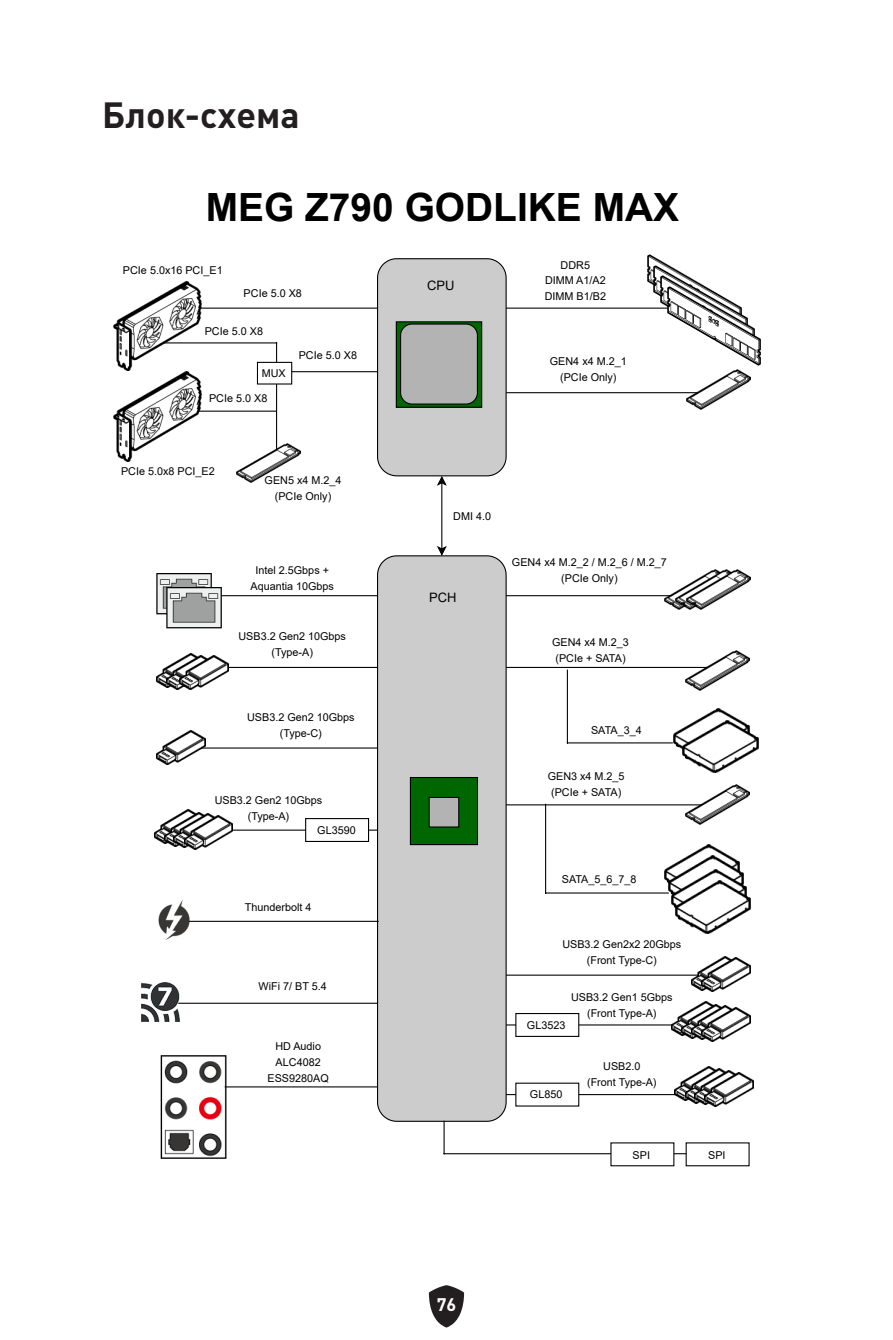
<style>
.page{position:relative;width:893px;height:1340px;background:#fff}
.page>*{position:absolute;margin:0;border:0;box-sizing:border-box;transform-origin:0 0}
.t1{font:700 38.93px "Arial";color:#000}
.t2{font:700 36px "MSI Din Pro Noto CJK";color:#231f20}
.t3{font:700 18px "MSI Din Pro Noto CJK";color:#fff}
.t4{font:13.05px "Arial";color:#000}
.t5{font:10.8px/16.2px "Arial";color:#000;text-align:center}
</style>
<div class="page">
<svg style="left:429px;top:1285px;width:35px;height:42px"></svg>
<hr style="left:194px;top:747px;width:190px;height:1px;background:#000">
<hr style="left:502px;top:1094px;width:179px;height:1px;background:#000">
<hr style="left:225px;top:1086px;width:162px;height:1px;background:#000">
<hr style="left:178px;top:1002px;width:204px;height:1px;background:#000">
<hr style="left:502px;top:1024px;width:179px;height:1px;background:#000">
<hr style="left:499px;top:974px;width:209px;height:1px;background:#000">
<hr style="left:158px;top:342px;width:119px;height:1px;background:#000">
<hr style="left:276px;top:343px;width:1px;height:108px;background:#000">
<hr style="left:291px;top:371px;width:93px;height:1px;background:#000">
<hr style="left:197px;top:410px;width:80px;height:2px;background:#000">
<hr style="left:222px;top:829px;width:188px;height:1px;background:#000">
<hr style="left:189px;top:307px;width:497px;height:2px;background:#000">
<hr style="left:502px;top:804px;width:206px;height:1px;background:#000">
<hr style="left:213px;top:667px;width:520px;height:1px;background:#000">
<hr style="left:211px;top:595px;width:496px;height:1px;background:#000">
<hr style="left:506px;top:392px;width:202px;height:1px;background:#000">
<img style="left:114px;top:281px;width:87px;height:180px">
<img style="left:664px;top:591px;width:12px;height:18px">
<img style="left:156px;top:573px;width:55px;height:41px">
<img style="left:648px;top:255px;width:21px;height:54px">
<img style="left:654px;top:265px;width:34px;height:44px">
<img style="left:661px;top:276px;width:44px;height:33px">
<img style="left:667px;top:286px;width:94px;height:79px">
<img style="left:686px;top:369px;width:64px;height:40px">
<img style="left:167px;top:588px;width:55px;height:41px">
<img style="left:157px;top:730px;width:48px;height:34px">
<img style="left:674px;top:708px;width:66px;height:41px">
<img style="left:682px;top:720px;width:76px;height:52px">
<div style="left:376px;top:555px;width:131px;height:567px;background:#ccc"></div>
<div style="left:410px;top:777px;width:67px;height:67px;background:#060"></div>
<div style="left:410px;top:777px;width:68px;height:68px;border:1px solid #000"></div>
<div style="left:429px;top:797px;width:30px;height:30px;background:#b3b3b3"></div>
<div style="left:429px;top:797px;width:30px;height:30px;border:1px solid #000"></div>
<img style="left:161px;top:1055px;width:65px;height:103px">
<hr style="left:441px;top:483px;width:1px;height:66px;background:#000">
<svg style="left:436px;top:544px;width:12px;height:12px"></svg>
<img style="left:157px;top:653px;width:38px;height:34px">
<img style="left:167px;top:655px;width:12px;height:34px">
<img style="left:179px;top:655px;width:49px;height:34px">
<img style="left:236px;top:443px;width:64px;height:40px">
<div style="left:257px;top:362px;width:35px;height:22px;background:#fff"></div>
<div style="left:257px;top:362px;width:35px;height:22px;border:1px solid #000"></div>
<img style="left:676px;top:585px;width:11px;height:24px">
<img style="left:687px;top:570px;width:64px;height:39px">
<img style="left:685px;top:650px;width:64px;height:40px">
<img style="left:685px;top:784px;width:65px;height:40px">
<hr style="left:567px;top:742px;width:105px;height:1px;background:#000">
<hr style="left:567px;top:670px;width:1px;height:73px;background:#000">
<div style="left:516px;top:1013px;width:63px;height:23px;background:#fff"></div>
<div style="left:515px;top:1013px;width:64px;height:23px;border:1px solid #000"></div>
<div style="left:306px;top:818px;width:63px;height:23px;background:#fff"></div>
<div style="left:305px;top:818px;width:64px;height:24px;border:1px solid #000"></div>
<img style="left:158px;top:900px;width:35px;height:40px">
<hr style="left:189px;top:920px;width:190px;height:1px;background:#000">
<div style="left:516px;top:1083px;width:63px;height:23px;background:#fff"></div>
<svg style="left:376px;top:258px;width:131px;height:229px;background:#babdba"></svg>
<img style="left:154px;top:809px;width:40px;height:35px">
<img style="left:164px;top:812px;width:38px;height:34px">
<img style="left:174px;top:813px;width:38px;height:34px">
<img style="left:184px;top:815px;width:49px;height:34px">
<img style="left:672px;top:1001px;width:40px;height:34px">
<img style="left:682px;top:1004px;width:37px;height:34px">
<img style="left:691px;top:1005px;width:38px;height:34px">
<img style="left:701px;top:1007px;width:49px;height:34px">
<img style="left:691px;top:956px;width:37px;height:34px">
<img style="left:701px;top:957px;width:49px;height:34px">
<img style="left:664px;top:844px;width:64px;height:50px">
<img style="left:668px;top:855px;width:72px;height:39px">
<img style="left:671px;top:869px;width:73px;height:39px">
<img style="left:675px;top:881px;width:76px;height:52px">
<img style="left:675px;top:1066px;width:38px;height:34px">
<img style="left:685px;top:1068px;width:38px;height:35px">
<img style="left:694px;top:1070px;width:39px;height:34px">
<img style="left:705px;top:1072px;width:48px;height:34px">
<hr style="left:444px;top:1153px;width:275px;height:1px;background:#000">
<hr style="left:444px;top:1121px;width:1px;height:32px;background:#000">
<div style="left:611px;top:1142px;width:63px;height:23px;background:#fff"></div>
<div style="left:686px;top:1142px;width:63px;height:23px;background:#fff"></div>
<img style="left:141px;top:982px;width:38px;height:39px">
<hr style="left:546px;top:892px;width:122px;height:1px;background:#000">
<hr style="left:545px;top:804px;width:1px;height:89px;background:#000">
<h2 class="t2" style="left:102px;top:94px;width:199px">Блок-схема</h2>
<h1 class="t1" style="left:206px;top:180px;width:475px">MEG Z790 GODLIKE MAX</h1>
<p class="t5" style="left:123px;top:262px;width:101px">PCIe 5.0x16 PCI_E1</p>
<p class="t5" style="left:244px;top:285px;width:60px">PCIe 5.0 X8</p>
<p class="t5" style="left:205px;top:323px;width:60px">PCIe 5.0 X8</p>
<p class="t5" style="left:262px;top:365px;width:26px">MUX</p>
<p class="t5" style="left:209px;top:390px;width:60px">PCIe 5.0 X8</p>
<p class="t5" style="left:299px;top:346px;width:60px">PCIe 5.0 X8</p>
<p class="t5" style="left:121px;top:463px;width:95px">PCIe 5.0x8 PCI_E2</p>
<p class="t5" style="left:265px;top:472px;width:78px">GEN5 x4 M.2_4 (PCIe Only)</p>
<p class="t5" style="left:250px;top:562px;width:85px">Intel 2.5Gbps +<br>Aquantia 10Gbps</p>
<p class="t5" style="left:238px;top:627px;width:109px">USB3.2 Gen2 10Gbps (Type-A)</p>
<p class="t5" style="left:247px;top:708px;width:109px">USB3.2 Gen2 10Gbps (Type-C)</p>
<p class="t5" style="left:215px;top:792px;width:109px">USB3.2 Gen2 10Gbps (Type-A)</p>
<p class="t5" style="left:317px;top:822px;width:40px">GL3590</p>
<p class="t5" style="left:245px;top:899px;width:68px">Thunderbolt 4</p>
<p class="t5" style="left:259px;top:978px;width:70px">WiFi 7/ BT 5.4</p>
<p class="t5" style="left:268px;top:1038px;width:63px">HD Audio<br>ALC4082<br>ESS9280AQ</p>
<p class="t4" style="left:427px;top:277px;width:29px">CPU</p>
<p class="t5" style="left:545px;top:257px;width:63px">DDR5<br>DIMM A1/A2<br>DIMM B1/B2</p>
<p class="t5" style="left:550px;top:353px;width:78px">GEN4 x4 M.2_1 (PCIe Only)</p>
<p class="t5" style="left:453px;top:507px;width:39px">DMI 4.0</p>
<p class="t4" style="left:429px;top:588px;width:29px">PCH</p>
<p class="t5" style="left:512px;top:554px;width:156px">GEN4 x4 M.2_2 / M.2_6 / M.2_7 (PCIe Only)</p>
<p class="t5" style="left:552px;top:634px;width:78px">GEN4 x4 M.2_3 (PCIe + SATA)</p>
<p class="t5" style="left:591px;top:721px;width:52px">SATA_3_4</p>
<p class="t5" style="left:548px;top:768px;width:78px">GEN3 x4 M.2_5 (PCIe + SATA)</p>
<p class="t5" style="left:562px;top:871px;width:76px">SATA_5_6_7_8</p>
<p class="t5" style="left:562px;top:935px;width:120px">USB3.2 Gen2x2 20Gbps (Front Type-C)</p>
<p class="t5" style="left:571px;top:988px;width:103px">USB3.2 Gen1 5Gbps (Front Type-A)</p>
<p class="t5" style="left:527px;top:1016px;width:40px">GL3523</p>
<p class="t5" style="left:530px;top:1086px;width:34px">GL850</p>
<p class="t5" style="left:587px;top:1057px;width:71px">USB2.0<br>(Front Type-A)</p>
<p class="t5" style="left:633px;top:1146px;width:19px">SPI</p>
<p class="t5" style="left:708px;top:1146px;width:19px">SPI</p>
<h3 class="t3" style="left:437px;top:1293px;width:21px">76</h3>
</div>
